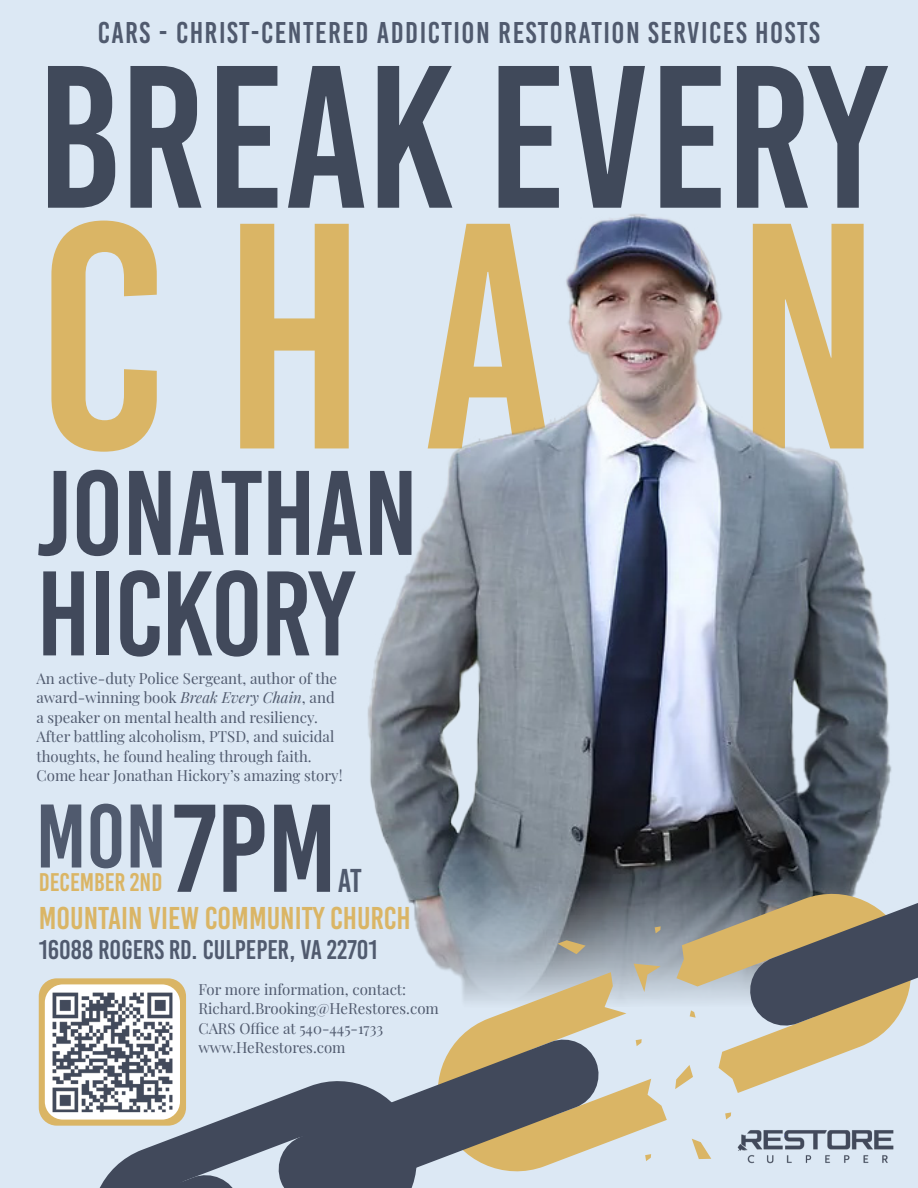
<style>
.page{position:relative;width:918px;height:1188px;background:#dce8f4}
.page>*{position:absolute;margin:0;border:0;box-sizing:border-box;transform-origin:0 0}
.t1{font:321px "Bebas Kai";letter-spacing:.17em;color:#dab565}
.t2{font:202.5px "Bebas Kai";color:#40495a}
.t3{font:124.5px "Bebas Kai";color:#41495b}
.t4{font:120px/100.5px "Bebas Kai";letter-spacing:-.01em;color:#41495b}
.t5{font:90px "Bebas Kai";color:#505a6e}
.t6{font:33px "Bebas Kai";color:#505a6e}
.t7{font:31.5px "Bebas Kai";color:#dab565}
.t8{font:30px "Bebas Kai";letter-spacing:.05em;color:#505a6e}
.t9{font:27px "Bebas Kai";color:#505a6e}
.t10{font:25.5px "Bebas Kai";color:#dab565}
.t11{font:15px/19.5px "Playfair Display";color:#505a6e}
.s1{font-style:italic}
</style>
<div class="page">
<img style="left:368px;top:214px;width:524px;height:787px">
<svg style="left:427px;top:972px;width:240px;height:183px"></svg>
<svg style="left:427px;top:1035px;width:176px;height:137px"></svg>
<svg style="left:38px;top:1071px;width:389px;height:117px"></svg>
<svg style="left:676px;top:884px;width:211px;height:209px"></svg>
<svg style="left:746px;top:856px;width:172px;height:174px;background:#827e73"></svg>
<svg style="left:634px;top:964px;width:27px;height:28px"></svg>
<svg style="left:675px;top:1065px;width:18px;height:24px"></svg>
<svg style="left:692px;top:1139px;width:19px;height:20px"></svg>
<svg style="left:558px;top:940px;width:28px;height:14px"></svg>
<svg style="left:690px;top:1010px;width:6px;height:8px"></svg>
<svg style="left:655px;top:926px;width:6px;height:7px"></svg>
<svg style="left:636px;top:1039px;width:6px;height:7px"></svg>
<svg style="left:725px;top:1112px;width:6px;height:7px"></svg>
<svg style="left:645px;top:1154px;width:6px;height:7px"></svg>
<img style="left:737px;top:1130px;width:157px;height:34px">
<div style="left:39px;top:978px;width:147px;height:148px;background:#dab565;border-radius:18px"></div>
<div style="left:45px;top:984px;width:135px;height:136px;background:#fff;border-radius:18px"></div>
<img style="left:47px;top:987px;width:125px;height:125px">
<p class="t8" style="left:98px;top:16px;width:723px">CARS - CHRIST-CENTERED ADDICTION RESTORATION SERVICES HOSTS</p>
<p class="t2" style="left:36px;top:29px;width:851px">BREAK EVERY</p>
<p class="t1" style="left:37px;top:165px;width:847px">CHAIN</p>
<p class="t4" style="left:36px;top:464px;width:383px">JONATHAN<br>HICKORY</p>
<p class="t11" style="left:36px;top:667px;width:308px">An active-duty Police Sergeant, author of the award-winning book <span class="s1">Break Every Chain</span>, and a speaker on mental health and resiliency.<br>After battling alcoholism, PTSD, and suicidal thoughts, he found healing through faith.<br>Come hear Jonathan Hickory’s amazing story!</p>
<p class="t5" style="left:36px;top:788px;width:133px">MON</p>
<p class="t10" style="left:39px;top:868px;width:125px">DECEMBER 2ND</p>
<p class="t3" style="left:173px;top:782px;width:166px">7PM</p>
<p class="t7" style="left:39px;top:901px;width:374px">MOUNTAIN VIEW COMMUNITY CHURCH</p>
<p class="t9" style="left:39px;top:935px;width:340px">16088 ROGERS RD. CULPEPER, VA 22701</p>
<p class="t6" style="left:338px;top:863px;width:26px">AT</p>
<p class="t11" style="left:198px;top:978px;width:209px">For more information, contact:</p>
<p class="t11" style="left:198px;top:997px;width:242px">Richard.Brooking@HeRestores.com</p>
<p class="t11" style="left:198px;top:1017px;width:186px">CARS Office at 540-445-1733</p>
<p class="t11" style="left:198px;top:1036px;width:149px">www.HeRestores.com</p>
</div>
